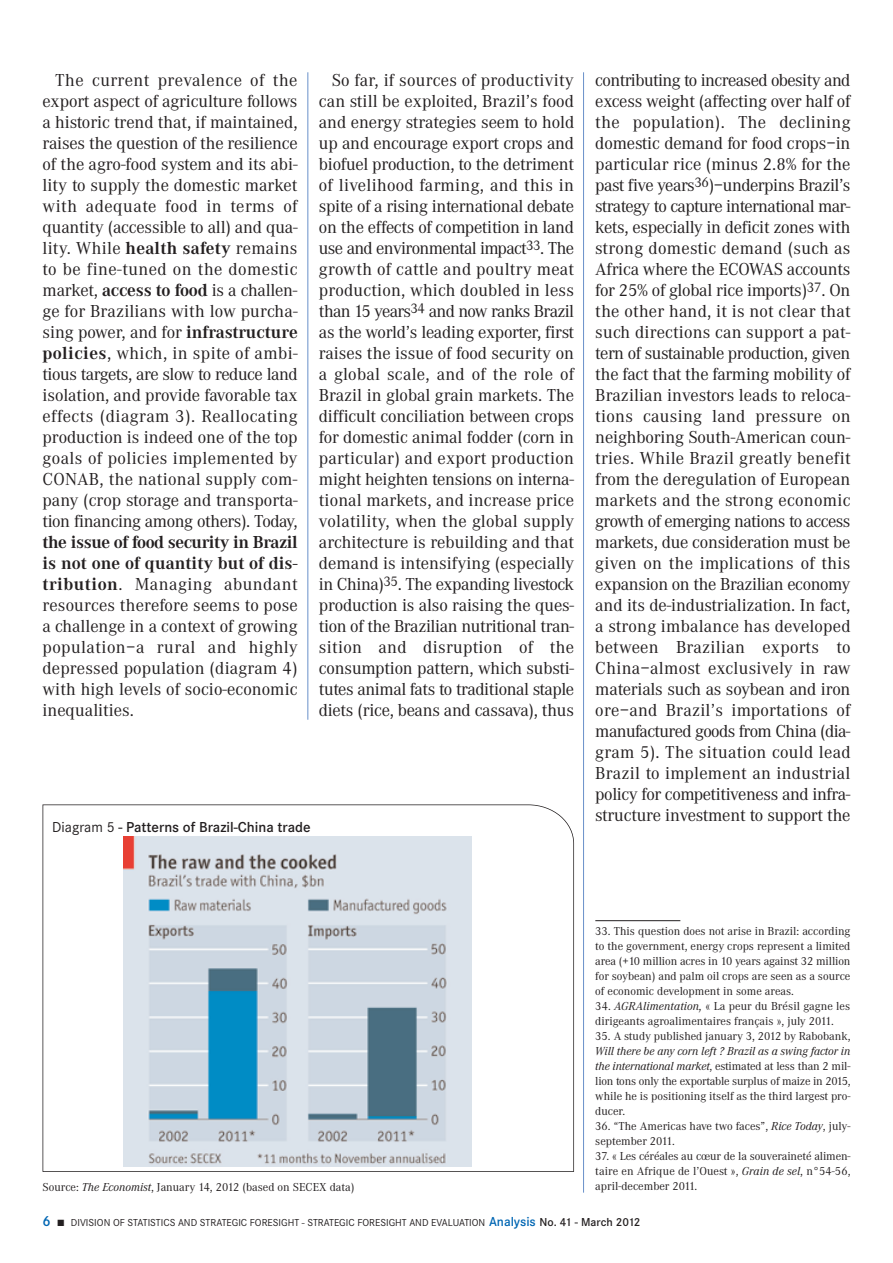
<style>
.page{position:relative;width:893px;height:1263px;background:#fff}
.page>*{position:absolute;margin:0;border:0;box-sizing:border-box;transform-origin:0 0}
.t1{font:18px/21px "Corporate A";letter-spacing:-.015em;color:#231f20;text-align:justify}
.t2{font:600 15px "Corporate S";color:#231f20}
.t3{font:12px/15px "Corporate A";color:#231f20;text-align:justify}
.t4{font:10.5px "Corporate S";color:#231f20}
.s1{font-weight:700}
.s2{font-weight:400}
.s3{font-style:italic}
.s4{font-weight:600;font-size:15px;color:#0166b3}
.s5{font-weight:600;font-size:13.5px;color:#0166b3}
.s6{font-weight:600;font-size:12px}
</style>
<div class="page">
<hr style="left:307px;top:72px;width:1px;height:648px;background:#6990ca">
<hr style="left:583px;top:72px;width:1px;height:1121px;background:#6990ca">
<svg style="left:43px;top:804px;width:531px;height:368px"></svg>
<img style="left:123px;top:836px;width:348px;height:331px">
<hr style="left:595px;top:920px;width:85px;height:1px;background:#231f20">
<p class="t1" style="left:43px;top:69px;width:257px;text-indent:13px">The current prevalence of the export aspect of agriculture follows a historic trend that, if maintained, raises the question of the resilience of the agro-food system and its abi&shy;lity to supply the domestic market with adequate food in terms of quantity (accessible to all) and qua&shy;lity. While <span class="s1">health safety</span> remains to be fine-tuned on the domestic market, <span class="s1">access to food</span> is a challen&shy;ge for Brazilians with low purcha&shy;sing power, and for <span class="s1">infrastructure policies</span>, which, in spite of ambi&shy;tious targets, are slow to reduce land isolation, and provide favorable tax effects (diagram 3). Reallocating production is indeed one of the top goals of policies implemented by CONAB, the national supply com&shy;pany (crop storage and transporta&shy;tion financing among others). Today,</p>
<p class="t1" style="left:43px;top:531px;width:257px"><span class="s1">the issue of food security in Brazil is not one of quantity but of dis&shy;tribution</span>. Managing abundant resources therefore seems to pose a challenge in a context of growing population–a rural and highly depressed population (diagram 4) with high levels of socio-economic inequalities.</p>
<p class="t2" style="left:52px;top:817px;width:260px"><span class="s2">Diagram 5</span> - Patterns of Brazil-China trade</p>
<p class="t1" style="left:319px;top:69px;width:257px;text-indent:13px">So far, if sources of productivity can still be exploited, Brazil’s food and energy strategies seem to hold up and encourage export crops and biofuel production, to the detriment of livelihood farming, and this in spite of a rising international debate on the effects of competition in land use and environmental impact<sup>33</sup>. The growth of cattle and poultry meat production, which doubled in less than 15 years<sup>34</sup> and now ranks Brazil as the world’s leading exporter, first raises the issue of food security on a global scale, and of the role of Brazil in global grain markets. The difficult conciliation between crops for domestic animal fodder (corn in particular) and export production might heighten tensions on interna&shy;tional markets, and increase price volatility, when the global supply architecture is rebuilding and that demand is intensifying (especially in China)<sup>35</sup>. The expanding livestock production is also raising the ques&shy;tion of the Brazilian nutritional tran&shy;sition and disruption of the consumption pattern, which substi&shy;tutes animal fats to traditional staple diets (rice, beans and cassava), thus</p>
<p class="t1" style="left:595px;top:69px;width:257px">contributing to increased obesity and excess weight (affecting over half of the population). The declining domestic demand for food crops–in particular rice (minus 2.8% for the past five years<sup>36</sup>)–underpins Brazil’s strategy to capture international mar&shy;kets, especially in deficit zones with strong domestic demand (such as Africa where the ECOWAS accounts for 25% of global rice imports)<sup>37</sup>. On the other hand, it is not clear that such directions can support a pat&shy;tern of sustainable production, given the fact that the farming mobility of Brazilian investors leads to reloca&shy;tions causing land pressure on neighboring South-American coun&shy;tries. While Brazil greatly benefit from the deregulation of European markets and the strong economic growth of emerging nations to access markets, due consideration must be given on the implications of this expansion on the Brazilian economy and its de-industrialization. In fact, a strong imbalance has developed between Brazilian exports to China–almost exclusively in raw materials such as soybean and iron ore–and Brazil’s importations of manufactured goods from China (dia&shy;gram 5). The situation could lead Brazil to implement an industrial policy for competitiveness and infra&shy;structure investment to support the</p>
<p class="t3" style="left:43px;top:1179px;width:313px">Source: <span class="s3">The Economist</span>, January 14, 2012 (based on SECEX data)</p>
<p class="t3" style="left:595px;top:924px;width:257px">33. This question does not arise in Brazil: according to the government, energy crops represent a limited area (+10 million acres in 10 years against 32 million for soybean) and palm oil crops are seen as a source of economic development in some areas.</p>
<p class="t3" style="left:595px;top:999px;width:257px">34. <span class="s3">AGRAlimentation,</span> « La peur du Brésil gagne les dirigeants agroalimentaires français », july 2011.</p>
<p class="t3" style="left:595px;top:1029px;width:257px">35. A study published january 3, 2012 by Rabobank,</p>
<p class="t3" style="left:595px;top:1044px;width:257px"><span class="s3">Will there be any corn left ? Brazil as a swing factor in the international market</span>, estimated at less than 2 mil&shy;lion tons only the exportable surplus of maize in 2015, while he is positioning itself as the third largest pro&shy;ducer.</p>
<p class="t3" style="left:595px;top:1119px;width:257px">36. “The Americas have two faces”, <span class="s3">Rice Today</span>, july&shy;september 2011.</p>
<p class="t3" style="left:595px;top:1149px;width:257px">37. « Les céréales au cœur de la souveraineté alimen&shy;taire en Afrique de l’Ouest », <span class="s3">Grain de sel</span>, n°54-56, april-december 2011.</p>
<p class="t4" style="left:43px;top:1216px;width:600px"><span class="s4">6</span> ■ DIVISION OF STATISTICS AND STRATEGIC FORESIGHT - STRATEGIC FORESIGHT AND EVALUATION <span class="s5">Analysis</span> <span class="s6">No. 41 - March 2012</span></p>
</div>
